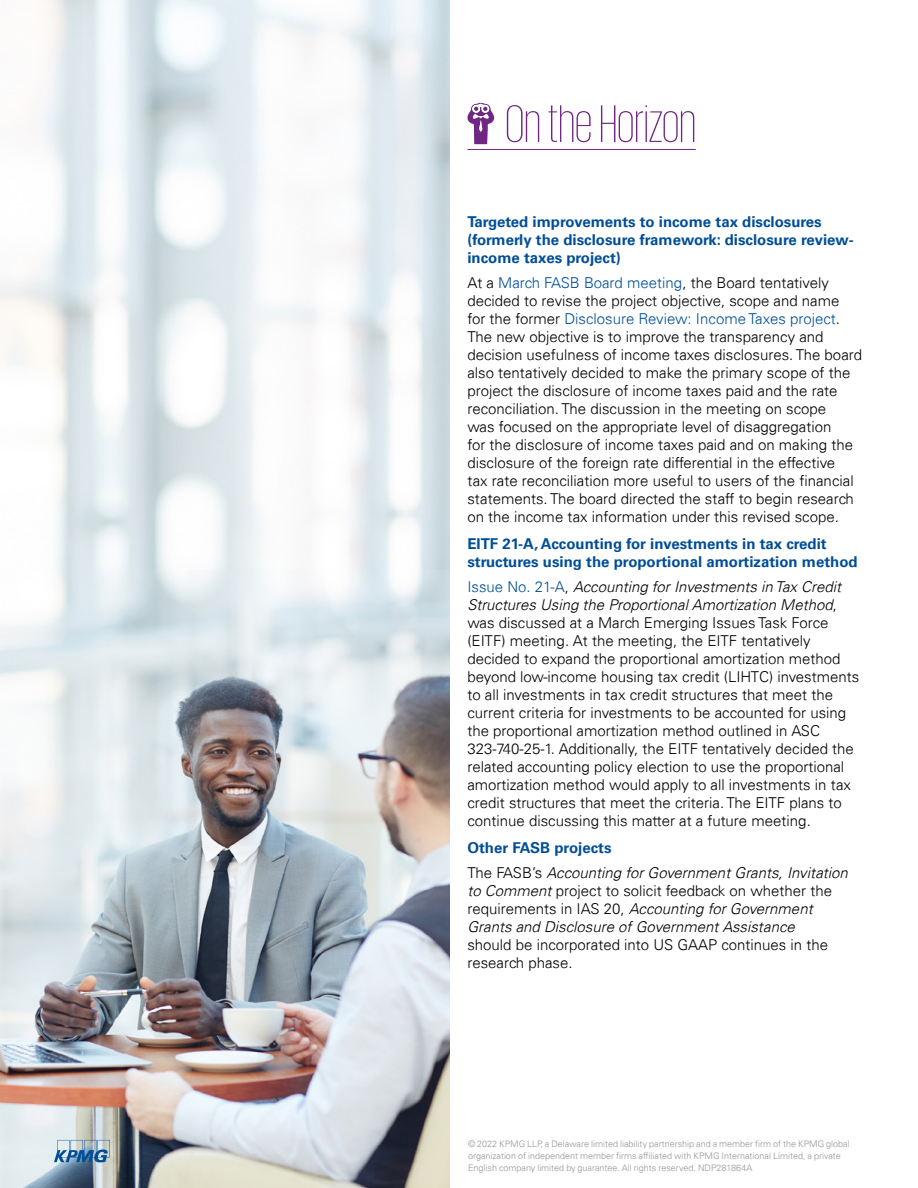
<style>
.page{position:relative;width:918px;height:1188px;background:#fff}
.page>*{position:absolute;margin:0;border:0;box-sizing:border-box;transform-origin:0 0}
.t1{font:200 54px "KPMG";color:#702784}
.t2{font:300 15px/18px "Univers 45";color:#000}
.t3{font:700 15px/18px "Univers 65";color:#004e98}
.t4{font:italic 300 15px/18px "Univers 45";color:#000}
.t5{font:300 9px/12px "Univers 45";color:#939598}
.s1{color:#004e98}
.s2{font-style:italic}
.s3{font-style:normal}
</style>
<div class="page">
<img style="left:0;top:0;width:450px;height:1188px">
<hr style="left:468px;top:149px;width:228px;height:1px;background:#702784">
<svg style="left:467px;top:103px;width:28px;height:41px"></svg>
<svg style="left:54px;top:1140px;width:56px;height:22px"></svg>
<h1 class="t1" style="left:505px;top:98px;width:192px">On the Horizon</h1>
<p class="t3" style="left:467px;top:213px;width:388px">Targeted improvements to income tax disclosures (formerly the disclosure framework: disclosure review&shy;income taxes project)</p>
<p class="t2" style="left:467px;top:274px;width:396px">At a <span class="s1">March FASB Board meeting</span>, the Board tentatively decided to revise the project objective, scope and name<br>for the former <span class="s1">Disclosure Review: Income Taxes project</span>.<br>The new objective is to improve the transparency and decision usefulness of income taxes disclosures. The board also tentatively decided to make the primary scope of the project the disclosure of income taxes paid and the rate reconciliation. The discussion in the meeting on scope<br>was focused on the appropriate level of disaggregation<br>for the disclosure of income taxes paid and on making the disclosure of the foreign rate differential in the effective<br>tax rate reconciliation more useful to users of the financial statements. The board directed the staff to begin research on the income tax information under this revised scope.</p>
<p class="t3" style="left:467px;top:535px;width:392px">EITF 21-A, Accounting for investments in tax credit structures using the proportional amortization method</p>
<p class="t2" style="left:467px;top:577px;width:393px"><span class="s1">Issue No. 21-A</span>, <span class="s2">Accounting for Investments in Tax Credit Structures Using the Proportional Amortization Method</span>, was discussed at a March Emerging Issues Task Force (EITF) meeting. At the meeting, the EITF tentatively decided to expand the proportional amortization method beyond low-income housing tax credit (LIHTC) investments to all investments in tax credit structures that meet the current criteria for investments to be accounted for using the proportional amortization method outlined in ASC 323-740-25-1. Additionally, the EITF tentatively decided the related accounting policy election to use the proportional amortization method would apply to all investments in tax credit structures that meet the criteria. The EITF plans to continue discussing this matter at a future meeting.</p>
<p class="t3" style="left:467px;top:839px;width:146px">Other FASB projects</p>
<p class="t4" style="left:467px;top:863px;width:382px"><span class="s3">The FASB’s</span> Accounting for Government Grants, Invitation to Comment <span class="s3">project to solicit feedback on whether the requirements in IAS 20,</span> Accounting for Government Grants and Disclosure of Government Assistance</p>
<p class="t2" style="left:467px;top:935px;width:362px">should be incorporated into US GAAP continues in the research phase.</p>
<p class="t5" style="left:468px;top:1138px;width:383px">© 2022 KPMG LLP, a Delaware limited liability partnership and a member firm of the KPMG global organization of independent member firms affiliated with KPMG International Limited, a private<br>English company limited by guarantee. All rights reserved. NDP281864A</p>
</div>
